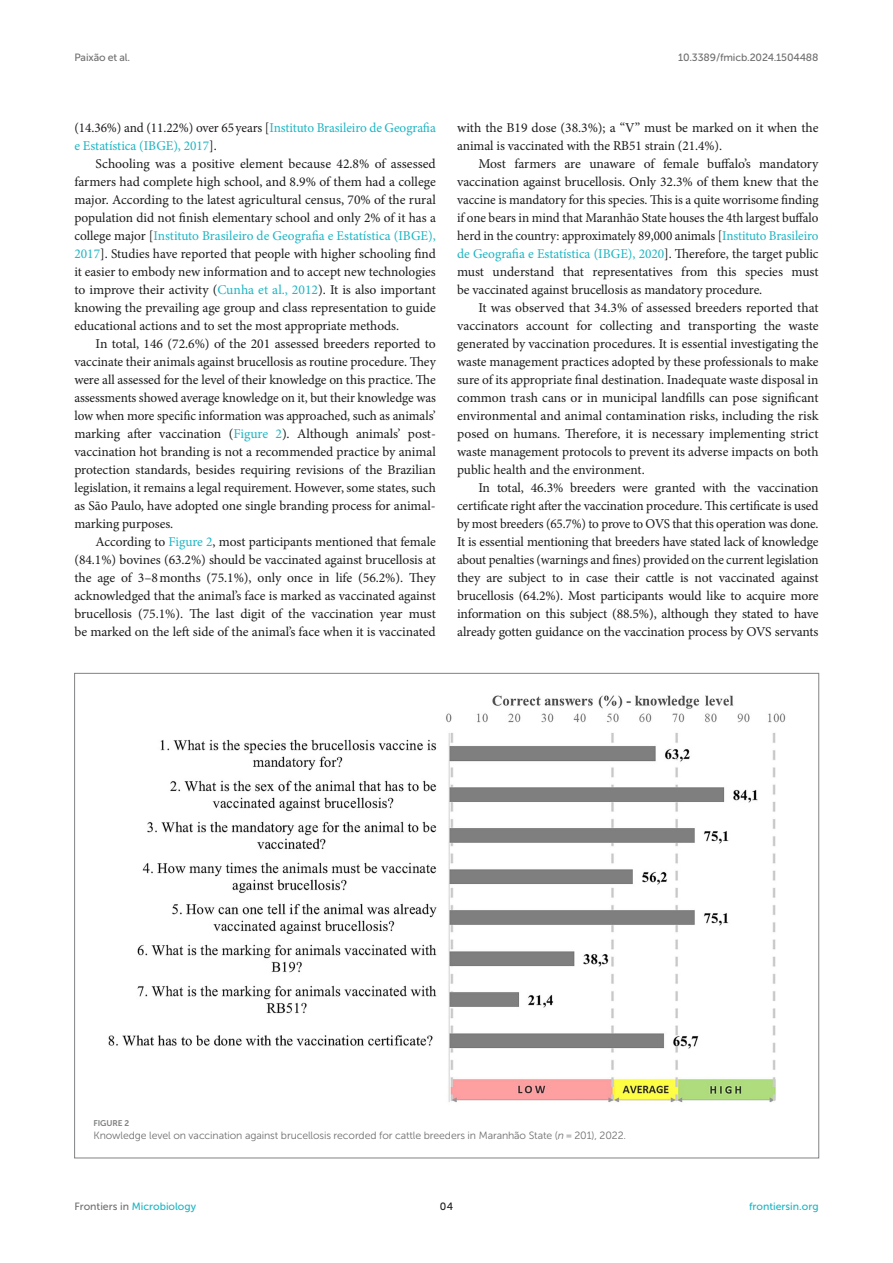
<style>
.page{position:relative;width:893px;height:1263px;background:#fff}
.page>*{position:absolute;margin:0;border:0;box-sizing:border-box;transform-origin:0 0}
.TEXT{font:13.5px/18px "Minion Pro";letter-spacing:-.005em;color:#1b1c1b;text-align:justify}
.TEXT-2{font:13.5px/18px "Minion Pro";letter-spacing:-.005em;color:#1db5c3}
.FIG_LEG{font:10.5px "Museo Sans 300";letter-spacing:-.01em;color:#706f70}
.t1{font:10.5px "Museo Sans 500";color:#1db5c3}
.t2{font:10.5px "Museo Sans 500";letter-spacing:-.015em;color:#706f70}
.t3{font:10.5px "Museo Sans 500";color:#1b1c1b}
.FIG_HD{font:8.25px "Museo Sans 700";letter-spacing:-.01em;color:#7e7f7f}
.s1{color:#1b1c1b}
.s2{color:#1db5c3}
.s3{font-style:italic}
.s4{color:#706f70}
</style>
<div class="page">
<img style="left:108px;top:695px;width:678px;height:408px">
<p class="t2" style="left:74px;top:51px;width:57px">Paixão et al.</p>
<p class="t2" style="left:678px;top:51px;width:142px">10.3389/fmicb.2024.1504488</p>
<p class="TEXT-2" style="left:74px;top:119px;width:363px"><span class="s1">(14.36%) and (11.22%) over 65years [</span>Instituto Brasileiro de Geografia e Estatística (IBGE), 2017<span class="s1">].</span></p>
<p class="TEXT" style="left:74px;top:155px;width:363px;text-indent:21px">Schooling was a positive element because 42.8% of assessed farmers had complete high school, and 8.9% of them had a college major. According to the latest agricultural census, 70% of the rural population did not finish elementary school and only 2% of it has a college major [<span class="s2">Instituto Brasileiro de Geografia e Estatística (IBGE), 2017</span>]. Studies have reported that people with higher schooling find it easier to embody new information and to accept new technologies to improve their activity (<span class="s2">Cunha et al., 2012</span>). It is also important knowing the prevailing age group and class representation to guide educational actions and to set the most appropriate methods.</p>
<p class="TEXT" style="left:74px;top:335px;width:363px;text-indent:21px">In total, 146 (72.6%) of the 201 assessed breeders reported to vaccinate their animals against brucellosis as routine procedure. They were all assessed for the level of their knowledge on this practice. The assessments showed average knowledge on it, but their knowledge was low when more specific information was approached, such as animals’ marking after vaccination (<span class="s2">Figure 2</span>). Although animals’ post&shy;vaccination hot branding is not a recommended practice by animal protection standards, besides requiring revisions of the Brazilian legislation, it remains a legal requirement. However, some states, such as São Paulo, have adopted one single branding process for animal&shy;marking purposes.</p>
<p class="TEXT" style="left:74px;top:533px;width:363px;text-indent:21px">According to <span class="s2">Figure 2</span>, most participants mentioned that female (84.1%) bovines (63.2%) should be vaccinated against brucellosis at the age of 3–8months (75.1%), only once in life (56.2%). They acknowledged that the animal’s face is marked as vaccinated against brucellosis (75.1%). The last digit of the vaccination year must be marked on the left side of the animal’s face when it is vaccinated</p>
<p class="TEXT" style="left:457px;top:119px;width:363px">with the B19 dose (38.3%); a “V” must be marked on it when the animal is vaccinated with the RB51 strain (21.4%).</p>
<p class="TEXT" style="left:457px;top:155px;width:363px;text-indent:21px">Most farmers are unaware of female buffalo’s mandatory vaccination against brucellosis. Only 32.3% of them knew that the vaccine is mandatory for this species. This is a quite worrisome finding if one bears in mind that Maranhão State houses the 4th largest buffalo herd in the country: approximately 89,000 animals [<span class="s2">Instituto Brasileiro de Geografia e Estatística (IBGE), 2020</span>]. Therefore, the target public must understand that representatives from this species must be vaccinated against brucellosis as mandatory procedure.</p>
<p class="TEXT" style="left:457px;top:299px;width:363px;text-indent:21px">It was observed that 34.3% of assessed breeders reported that vaccinators account for collecting and transporting the waste generated by vaccination procedures. It is essential investigating the waste management practices adopted by these professionals to make sure of its appropriate final destination. Inadequate waste disposal in common trash cans or in municipal landfills can pose significant environmental and animal contamination risks, including the risk posed on humans. Therefore, it is necessary implementing strict waste management protocols to prevent its adverse impacts on both public health and the environment.</p>
<p class="TEXT" style="left:457px;top:479px;width:363px;text-indent:21px">In total, 46.3% breeders were granted with the vaccination certificate right after the vaccination procedure. This certificate is used by most breeders (65.7%) to prove to OVS that this operation was done.<br>It is essential mentioning that breeders have stated lack of knowledge about penalties (warnings and fines) provided on the current legislation they are subject to in case their cattle is not vaccinated against brucellosis (64.2%). Most participants would like to acquire more information on this subject (88.5%), although they stated to have already gotten guidance on the vaccination process by OVS servants</p>
<p class="FIG_HD" style="left:94px;top:1118px;width:37px">FIGURE 2</p>
<p class="FIG_LEG" style="left:94px;top:1130px;width:534px">Knowledge level on vaccination against brucellosis recorded for cattle breeders in Maranhão State (<span class="s3">n</span> = 201), 2022.</p>
<p class="t1" style="left:74px;top:1200px;width:123px"><span class="s4">Frontiers in</span> Microbiology</p>
<p class="t3" style="left:440px;top:1200px;width:15px">04</p>
<p class="t1" style="left:749px;top:1200px;width:71px">frontiersin.org</p>
</div>
